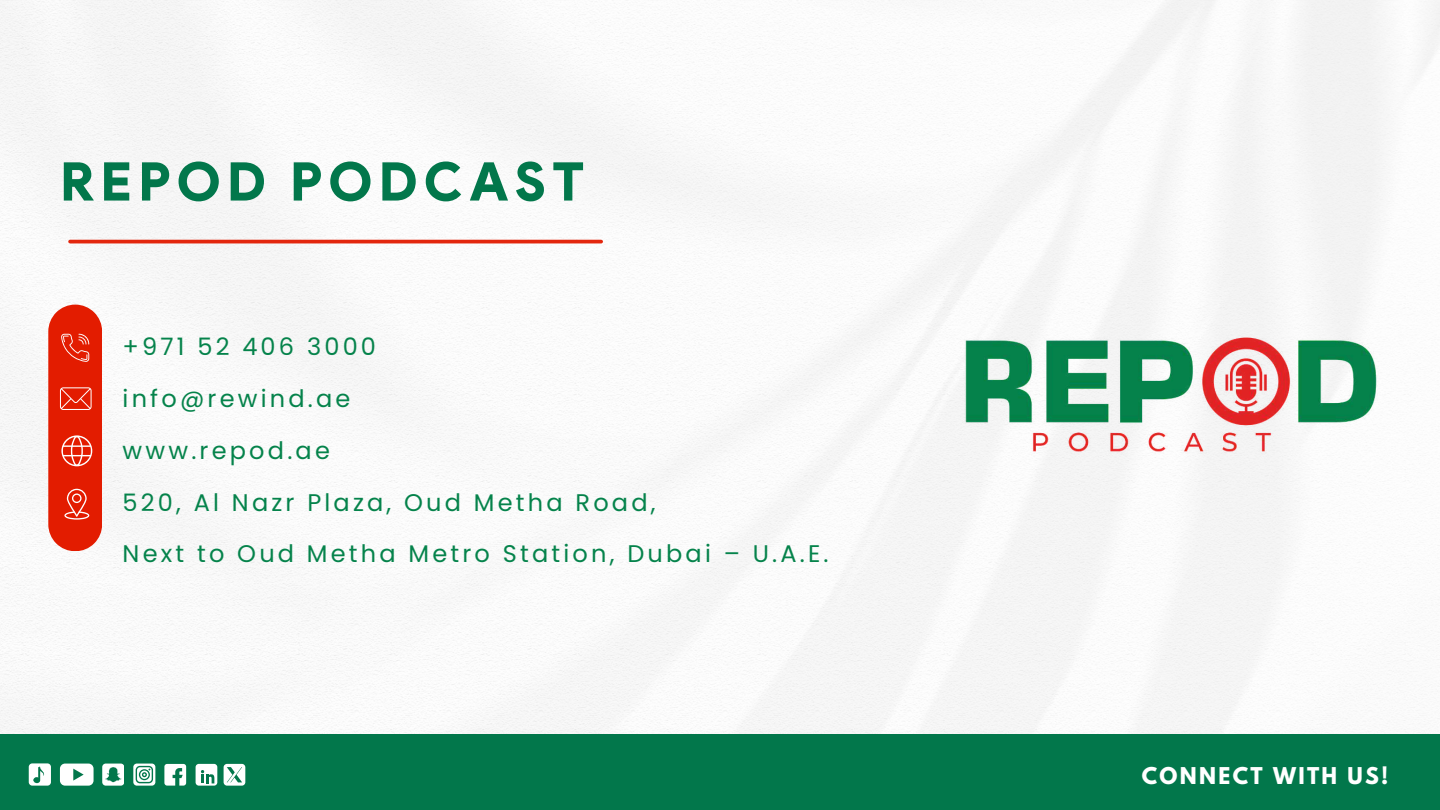
<style>
.page{position:relative;width:1440px;height:810px;background:#fff}
.page>*{position:absolute;margin:0;border:0;box-sizing:border-box;transform-origin:0 0}
.t1{font:900 53.4px "Product Sans";letter-spacing:.115em;color:#02774b}
.t2{font:24px/51.8px "Poppins";letter-spacing:.135em;color:#05834b}
.t3{font:700 20.5px "League Spartan";letter-spacing:.115em;color:#fff}
</style>
<div class="page">
<img style="left:0;top:0;width:1440px;height:734px">
<hr style="left:70px;top:240px;width:531px;height:3px;background:#e3270e">
<svg style="left:48px;top:305px;width:54px;height:246px;background:#e5361d"></svg>
<img style="left:954px;top:326px;width:434px;height:145px">
<div style="left:0;top:734px;width:1440px;height:76px;background:#02774b"></div>
<svg style="left:164px;top:764px;width:22px;height:22px"></svg>
<div style="left:196px;top:764px;width:21px;height:22px;background:#fff;border-radius:3px"></div>
<svg style="left:201px;top:770px;width:14px;height:13px"></svg>
<div style="left:102px;top:764px;width:22px;height:21px;background:#fff;border-radius:4px"></div>
<svg style="left:105px;top:767px;width:17px;height:15px"></svg>
<svg style="left:60px;top:764px;width:34px;height:21px"></svg>
<div style="left:29px;top:763px;width:22px;height:23px;background:#fff;border-radius:4px"></div>
<svg style="left:33px;top:767px;width:12px;height:16px"></svg>
<svg style="left:133px;top:764px;width:22px;height:21px"></svg>
<svg style="left:136px;top:766px;width:17px;height:17px"></svg>
<div style="left:224px;top:764px;width:21px;height:21px;background:#fff;border-radius:3px"></div>
<svg style="left:227px;top:767px;width:15px;height:15px"></svg>
<h1 class="t1" style="left:60px;top:149px;width:526px">REPOD PODCAST</h1>
<p class="t2" style="left:123px;top:321px;width:708px">+971 52 406 3000<br>info@rewind.ae<br>www.repod.ae<br>520, Al Nazr Plaza, Oud Metha Road,<br>Next to Oud Metha Metro Station, Dubai – U.A.E.</p>
<p class="t3" style="left:1142px;top:766px;width:248px">CONNECT WITH US!</p>
</div>
